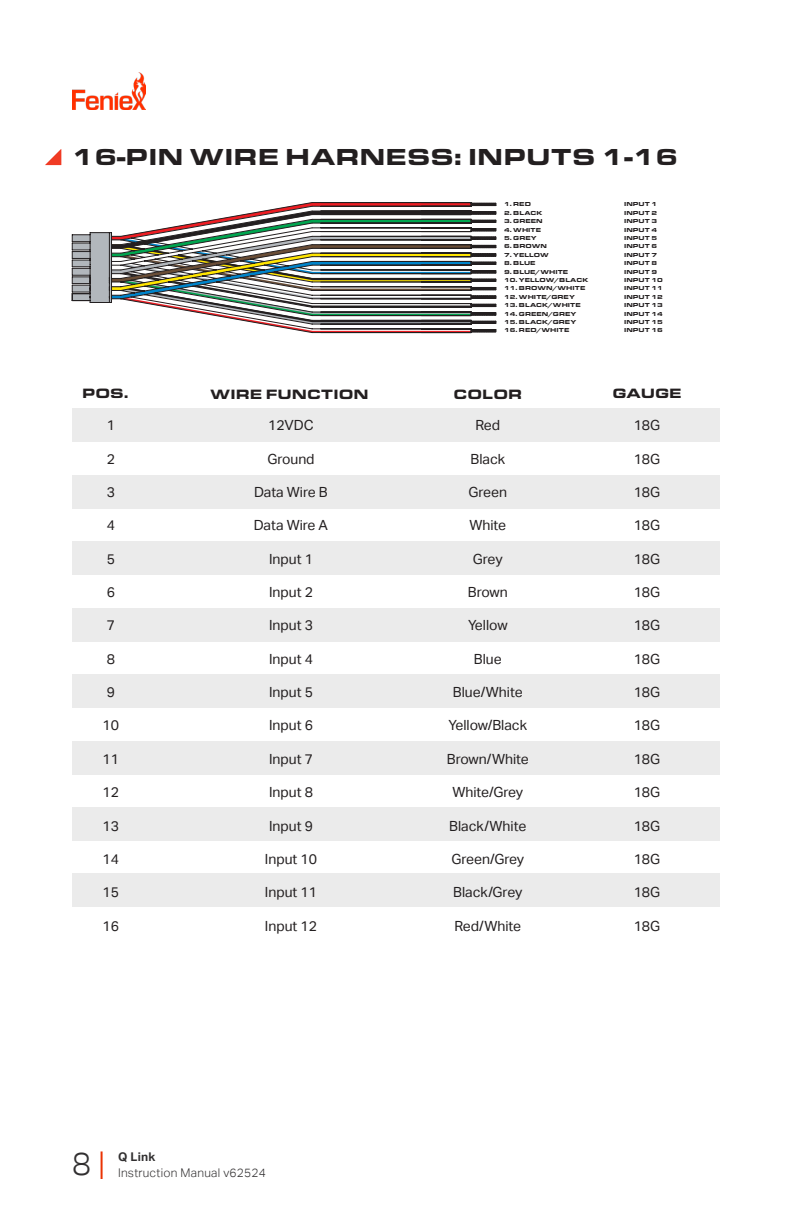
<style>
.page{position:relative;width:792px;height:1224px;background:#fff}
.page>*{position:absolute;margin:0;border:0;box-sizing:border-box;transform-origin:0 0}
.t1{font:300 32px "Aktiv Grotesk";color:#312f30}
.t2{font:900 24px "Eurostile Ext";color:#231f20}
.Aktiv__Regular{font:14px "Aktiv Grotesk";color:#231f20}
.t3{font:900 14px "Eurostile Ext";color:#231f20}
.t4{font:300 12px "Aktiv Grotesk";letter-spacing:.02em;color:#312f30}
.t5{font:700 12px "Aktiv Grotesk";color:#312f30}
.t6{font:900 6px "Eurostile Ext";color:#231f20}
.s1{color:#ea3000}
</style>
<div class="page">
<img style="left:72px;top:72px;width:73px;height:37px">
<div style="left:72px;top:874px;width:648px;height:33px;background:#ebebeb"></div>
<div style="left:72px;top:475px;width:648px;height:33px;background:#ebebeb"></div>
<div style="left:72px;top:541px;width:648px;height:34px;background:#ebebeb"></div>
<div style="left:72px;top:608px;width:648px;height:33px;background:#ebebeb"></div>
<div style="left:72px;top:674px;width:648px;height:34px;background:#ebebeb"></div>
<div style="left:72px;top:741px;width:648px;height:33px;background:#ebebeb"></div>
<div style="left:72px;top:807px;width:648px;height:34px;background:#ebebeb"></div>
<div style="left:72px;top:408px;width:648px;height:34px;background:#ebebeb"></div>
<svg style="left:45px;top:149px;width:16px;height:16px"></svg>
<svg style="left:72px;top:202px;width:424px;height:131px"></svg>
<p class="t2" style="left:72px;top:139px;width:608px">16-PIN WIRE HARNESS: INPUTS 1-16</p>
<p class="t6" style="left:504px;top:200px;width:28px">1. RED</p>
<p class="t6" style="left:504px;top:208px;width:40px">2. BLACK</p>
<p class="t6" style="left:504px;top:217px;width:40px">3. GREEN</p>
<p class="t6" style="left:504px;top:225px;width:39px">4. WHITE</p>
<p class="t6" style="left:504px;top:233px;width:34px">5. GREY</p>
<p class="t6" style="left:504px;top:242px;width:44px">6. BROWN</p>
<p class="t6" style="left:504px;top:250px;width:46px">7. YELLOW</p>
<p class="t6" style="left:504px;top:259px;width:33px">8. BLUE</p>
<p class="t6" style="left:504px;top:267px;width:66px">9. BLUE/WHITE</p>
<p class="t6" style="left:504px;top:275px;width:86px">10. YELLOW/BLACK</p>
<p class="t6" style="left:504px;top:284px;width:83px">11. BROWN/WHITE</p>
<p class="t6" style="left:504px;top:292px;width:73px">12. WHITE/GREY</p>
<p class="t6" style="left:504px;top:301px;width:78px">13. BLACK/WHITE</p>
<p class="t6" style="left:504px;top:309px;width:74px">14. GREEN/GREY</p>
<p class="t6" style="left:504px;top:317px;width:74px">15. BLACK/GREY</p>
<p class="t6" style="left:504px;top:326px;width:67px">16. RED/WHITE</p>
<p class="t6" style="left:624px;top:200px;width:35px">INPUT 1</p>
<p class="t6" style="left:624px;top:208px;width:35px">INPUT 2</p>
<p class="t6" style="left:624px;top:217px;width:35px">INPUT 3</p>
<p class="t6" style="left:624px;top:225px;width:35px">INPUT 4</p>
<p class="t6" style="left:624px;top:233px;width:35px">INPUT 5</p>
<p class="t6" style="left:624px;top:242px;width:35px">INPUT 6</p>
<p class="t6" style="left:624px;top:250px;width:35px">INPUT 7</p>
<p class="t6" style="left:624px;top:259px;width:35px">INPUT 8</p>
<p class="t6" style="left:624px;top:267px;width:35px">INPUT 9</p>
<p class="t6" style="left:624px;top:275px;width:40px">INPUT 10</p>
<p class="t6" style="left:624px;top:284px;width:40px">INPUT 11</p>
<p class="t6" style="left:624px;top:292px;width:40px">INPUT 12</p>
<p class="t6" style="left:624px;top:301px;width:40px">INPUT 13</p>
<p class="t6" style="left:624px;top:309px;width:40px">INPUT 14</p>
<p class="t6" style="left:624px;top:317px;width:40px">INPUT 15</p>
<p class="t6" style="left:624px;top:326px;width:40px">INPUT 16</p>
<p class="t3" style="left:82px;top:383px;width:48px">POS.</p>
<p class="t3" style="left:210px;top:383px;width:160px">WIRE FUNCTION</p>
<p class="t3" style="left:454px;top:383px;width:70px">COLOR</p>
<p class="t3" style="left:612px;top:383px;width:71px">GAUGE</p>
<p class="Aktiv__Regular" style="left:107px;top:417px;width:10px">1</p>
<p class="Aktiv__Regular" style="left:107px;top:451px;width:10px">2</p>
<p class="Aktiv__Regular" style="left:107px;top:484px;width:10px">3</p>
<p class="Aktiv__Regular" style="left:107px;top:517px;width:10px">4</p>
<p class="Aktiv__Regular" style="left:107px;top:551px;width:10px">5</p>
<p class="Aktiv__Regular" style="left:107px;top:584px;width:10px">6</p>
<p class="Aktiv__Regular" style="left:107px;top:617px;width:10px">7</p>
<p class="Aktiv__Regular" style="left:107px;top:651px;width:10px">8</p>
<p class="Aktiv__Regular" style="left:107px;top:684px;width:10px">9</p>
<p class="Aktiv__Regular" style="left:103px;top:717px;width:18px">10</p>
<p class="Aktiv__Regular" style="left:103px;top:751px;width:18px">11</p>
<p class="Aktiv__Regular" style="left:103px;top:784px;width:18px">12</p>
<p class="Aktiv__Regular" style="left:103px;top:818px;width:18px">13</p>
<p class="Aktiv__Regular" style="left:103px;top:851px;width:18px">14</p>
<p class="Aktiv__Regular" style="left:103px;top:884px;width:18px">15</p>
<p class="Aktiv__Regular" style="left:103px;top:918px;width:18px">16</p>
<p class="Aktiv__Regular" style="left:268px;top:417px;width:47px">12VDC</p>
<p class="Aktiv__Regular" style="left:267px;top:451px;width:49px">Ground</p>
<p class="Aktiv__Regular" style="left:254px;top:484px;width:75px">Data Wire B</p>
<p class="Aktiv__Regular" style="left:254px;top:517px;width:76px">Data Wire A</p>
<p class="Aktiv__Regular" style="left:269px;top:551px;width:45px">Input 1</p>
<p class="Aktiv__Regular" style="left:269px;top:584px;width:45px">Input 2</p>
<p class="Aktiv__Regular" style="left:269px;top:617px;width:45px">Input 3</p>
<p class="Aktiv__Regular" style="left:269px;top:651px;width:45px">Input 4</p>
<p class="Aktiv__Regular" style="left:269px;top:684px;width:45px">Input 5</p>
<p class="Aktiv__Regular" style="left:269px;top:717px;width:45px">Input 6</p>
<p class="Aktiv__Regular" style="left:269px;top:751px;width:45px">Input 7</p>
<p class="Aktiv__Regular" style="left:269px;top:784px;width:45px">Input 8</p>
<p class="Aktiv__Regular" style="left:269px;top:818px;width:45px">Input 9</p>
<p class="Aktiv__Regular" style="left:265px;top:851px;width:54px">Input 10</p>
<p class="Aktiv__Regular" style="left:265px;top:884px;width:54px">Input 11</p>
<p class="Aktiv__Regular" style="left:265px;top:918px;width:54px">Input 12</p>
<h1 class="t1" style="left:72px;top:1145px;width:34px">8<span class="s1">|</span></h1>
<p class="t5" style="left:118px;top:1149px;width:39px">Q Link</p>
<p class="t4" style="left:118px;top:1165px;width:149px">Instruction Manual v62524</p>
<p class="Aktiv__Regular" style="left:475px;top:417px;width:26px">Red</p>
<p class="Aktiv__Regular" style="left:471px;top:451px;width:36px">Black</p>
<p class="Aktiv__Regular" style="left:469px;top:484px;width:40px">Green</p>
<p class="Aktiv__Regular" style="left:469px;top:517px;width:38px">White</p>
<p class="Aktiv__Regular" style="left:473px;top:551px;width:31px">Grey</p>
<p class="Aktiv__Regular" style="left:468px;top:584px;width:41px">Brown</p>
<p class="Aktiv__Regular" style="left:468px;top:617px;width:41px">Yellow</p>
<p class="Aktiv__Regular" style="left:474px;top:651px;width:29px">Blue</p>
<p class="Aktiv__Regular" style="left:453px;top:684px;width:71px">Blue/White</p>
<p class="Aktiv__Regular" style="left:449px;top:717px;width:80px">Yellow/Black</p>
<p class="Aktiv__Regular" style="left:447px;top:751px;width:83px">Brown/White</p>
<p class="Aktiv__Regular" style="left:452px;top:784px;width:72px">White/Grey</p>
<p class="Aktiv__Regular" style="left:449px;top:818px;width:79px">Black/White</p>
<p class="Aktiv__Regular" style="left:452px;top:851px;width:74px">Green/Grey</p>
<p class="Aktiv__Regular" style="left:453px;top:884px;width:71px">Black/Grey</p>
<p class="Aktiv__Regular" style="left:454px;top:918px;width:68px">Red/White</p>
<p class="Aktiv__Regular" style="left:634px;top:417px;width:28px">18G</p>
<p class="Aktiv__Regular" style="left:634px;top:451px;width:28px">18G</p>
<p class="Aktiv__Regular" style="left:634px;top:484px;width:28px">18G</p>
<p class="Aktiv__Regular" style="left:634px;top:517px;width:28px">18G</p>
<p class="Aktiv__Regular" style="left:634px;top:551px;width:28px">18G</p>
<p class="Aktiv__Regular" style="left:634px;top:584px;width:28px">18G</p>
<p class="Aktiv__Regular" style="left:634px;top:617px;width:28px">18G</p>
<p class="Aktiv__Regular" style="left:634px;top:651px;width:28px">18G</p>
<p class="Aktiv__Regular" style="left:634px;top:684px;width:28px">18G</p>
<p class="Aktiv__Regular" style="left:634px;top:717px;width:28px">18G</p>
<p class="Aktiv__Regular" style="left:634px;top:751px;width:28px">18G</p>
<p class="Aktiv__Regular" style="left:634px;top:784px;width:28px">18G</p>
<p class="Aktiv__Regular" style="left:634px;top:818px;width:28px">18G</p>
<p class="Aktiv__Regular" style="left:634px;top:851px;width:28px">18G</p>
<p class="Aktiv__Regular" style="left:634px;top:884px;width:28px">18G</p>
<p class="Aktiv__Regular" style="left:634px;top:918px;width:28px">18G</p>
</div>
